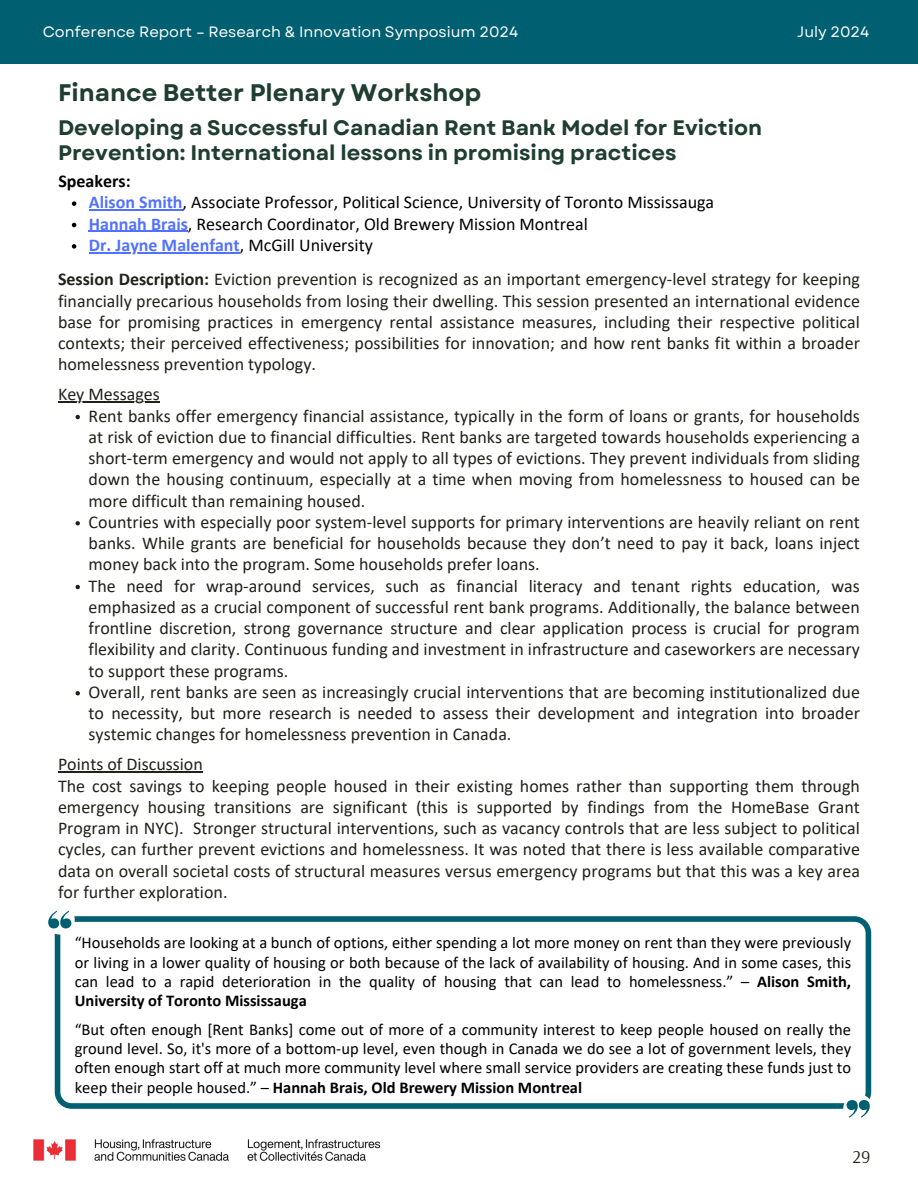
<style>
.page{position:relative;width:918px;height:1188px;background:#fff}
.page>*{position:absolute;margin:0;border:0;box-sizing:border-box;transform-origin:0 0}
.t1{font:700 24px "Garet";color:#1f3d31}
.t2{font:700 21px/25px "Garet";color:#1f3d31}
.t3{font:18px/21.3px "Calibri";color:#21211a;text-align:justify}
.t4{font:18px "Calibri";color:#000}
.t5{font:700 18px "Calibri";color:#5271ff}
.t6{font:700 18px "Calibri";color:#000}
.t7{font:18px "Arsenal";color:#21211a}
.t8{font:16.5px/19.4px "Calibri";color:#000;text-align:justify}
.t9{font:15px "Garet";color:#fff}
.s1{font-weight:700;color:#5271ff}
.s2{font-weight:400;color:#000}
.s3{font-weight:700}
</style>
<div class="page">
<div style="left:0;top:0;width:918px;height:64px;background:#005f70"></div>
<img style="left:33px;top:1139px;width:348px;height:22px">
<svg style="left:72px;top:201px;width:4px;height:5px"></svg>
<hr style="left:89px;top:209px;width:94px;height:1px;background:#5271ff">
<svg style="left:72px;top:223px;width:4px;height:4px"></svg>
<hr style="left:89px;top:231px;width:99px;height:1px;background:#5271ff">
<svg style="left:72px;top:244px;width:4px;height:5px"></svg>
<hr style="left:89px;top:252px;width:151px;height:1px;background:#5271ff">
<hr style="left:58px;top:402px;width:102px;height:1px;background:#21211a">
<svg style="left:76px;top:415px;width:4px;height:4px"></svg>
<svg style="left:76px;top:521px;width:4px;height:4px"></svg>
<svg style="left:76px;top:585px;width:4px;height:4px"></svg>
<svg style="left:76px;top:691px;width:4px;height:4px"></svg>
<hr style="left:58px;top:772px;width:145px;height:1px;background:#21211a">
<svg style="left:55px;top:916px;width:816px;height:193px"></svg>
<div style="left:45px;top:905px;width:30px;height:30px;background:#fff;border-radius:50%"></div>
<svg style="left:48px;top:911px;width:23px;height:17px"></svg>
<div style="left:843px;top:1094px;width:30px;height:30px;background:#fff;border-radius:50%"></div>
<svg style="left:847px;top:1100px;width:23px;height:18px"></svg>
<p class="t9" style="left:43px;top:21px;width:477px">Conference Report – Research &amp; Innovation Symposium 2024</p>
<p class="t9" style="left:797px;top:21px;width:74px">July 2024</p>
<h3 class="t1" style="left:58px;top:75px;width:425px">Finance Better Plenary Workshop</h3>
<p class="t2" style="left:58px;top:116px;width:706px">Developing a Successful Canadian Rent Bank Model for Eviction<br>Prevention: International lessons in promising practices</p>
<p class="t6" style="left:58px;top:173px;width:74px">Speakers:</p>
<p class="t4" style="left:89px;top:195px;width:627px"><span class="s1">Alison Smith</span>, Associate Professor, Political Science, University of Toronto Mississauga</p>
<h4 class="t4" style="left:89px;top:216px;width:500px"><span class="s1">Hannah Brais</span>, Research Coordinator, Old Brewery Mission Montreal</h4>
<h4 class="t5" style="left:89px;top:237px;width:285px">Dr. Jayne Malenfant<span class="s2">, McGill University</span></h4>
<p class="t3" style="left:58px;top:270px;width:803px"><span class="s3">Session Description:</span> Eviction prevention is recognized as an important emergency-level strategy for keeping financially precarious households from losing their dwelling. This session presented an international evidence base for promising practices in emergency rental assistance measures, including their respective political contexts; their perceived effectiveness; possibilities for innovation; and how rent banks fit within a broader homelessness prevention typology.</p>
<p class="t3" style="left:58px;top:385px;width:103px">Key Messages</p>
<p class="t3" style="left:89px;top:407px;width:773px">Rent banks offer emergency financial assistance, typically in the form of loans or grants, for households at risk of eviction due to financial difficulties. Rent banks are targeted towards households experiencing a short-term emergency and would not apply to all types of evictions. They prevent individuals from sliding down the housing continuum, especially at a time when moving from homelessness to housed can be more difficult than remaining housed.</p>
<p class="t3" style="left:89px;top:513px;width:773px">Countries with especially poor system-level supports for primary interventions are heavily reliant on rent banks. While grants are beneficial for households because they don’t need to pay it back, loans inject money back into the program. Some households prefer loans.</p>
<h4 class="t3" style="left:89px;top:577px;width:773px">The need for wrap-around services, such as financial literacy and tenant rights education, was emphasized as a crucial component of successful rent bank programs. Additionally, the balance between frontline discretion, strong governance structure and clear application process is crucial for program flexibility and clarity. Continuous funding and investment in infrastructure and caseworkers are necessary to support these programs.</h4>
<p class="t3" style="left:89px;top:683px;width:773px">Overall, rent banks are seen as increasingly crucial interventions that are becoming institutionalized due to necessity, but more research is needed to assess their development and integration into broader systemic changes for homelessness prevention in Canada.</p>
<p class="t3" style="left:58px;top:755px;width:146px">Points of Discussion</p>
<h4 class="t3" style="left:58px;top:777px;width:803px">The cost savings to keeping people housed in their existing homes rather than supporting them through emergency housing transitions are significant (this is supported by findings from the HomeBase Grant Program in NYC). Stronger structural interventions, such as vacancy controls that are less subject to political cycles, can further prevent evictions and homelessness. It was noted that there is less available comparative data on overall societal costs of structural measures versus emergency programs but that this was a key area for further exploration.</h4>
<h4 class="t8" style="left:75px;top:935px;width:778px">“Households are looking at a bunch of options, either spending a lot more money on rent than they were previously or living in a lower quality of housing or both because of the lack of availability of housing. And in some cases, this can lead to a rapid deterioration in the quality of housing that can lead to homelessness.” – <span class="s3">Alison Smith, University of Toronto Mississauga</span></h4>
<p class="t8" style="left:75px;top:1021px;width:778px">“But often enough [Rent Banks] come out of more of a community interest to keep people housed on really the ground level. So, it's more of a bottom-up level, even though in Canada we do see a lot of government levels, they often enough start off at much more community level where small service providers are creating these funds just to keep their people housed.” – <span class="s3">Hannah Brais, Old Brewery Mission Montreal</span></p>
<h2 class="t7" style="left:853px;top:1145px;width:19px">29</h2>
</div>
